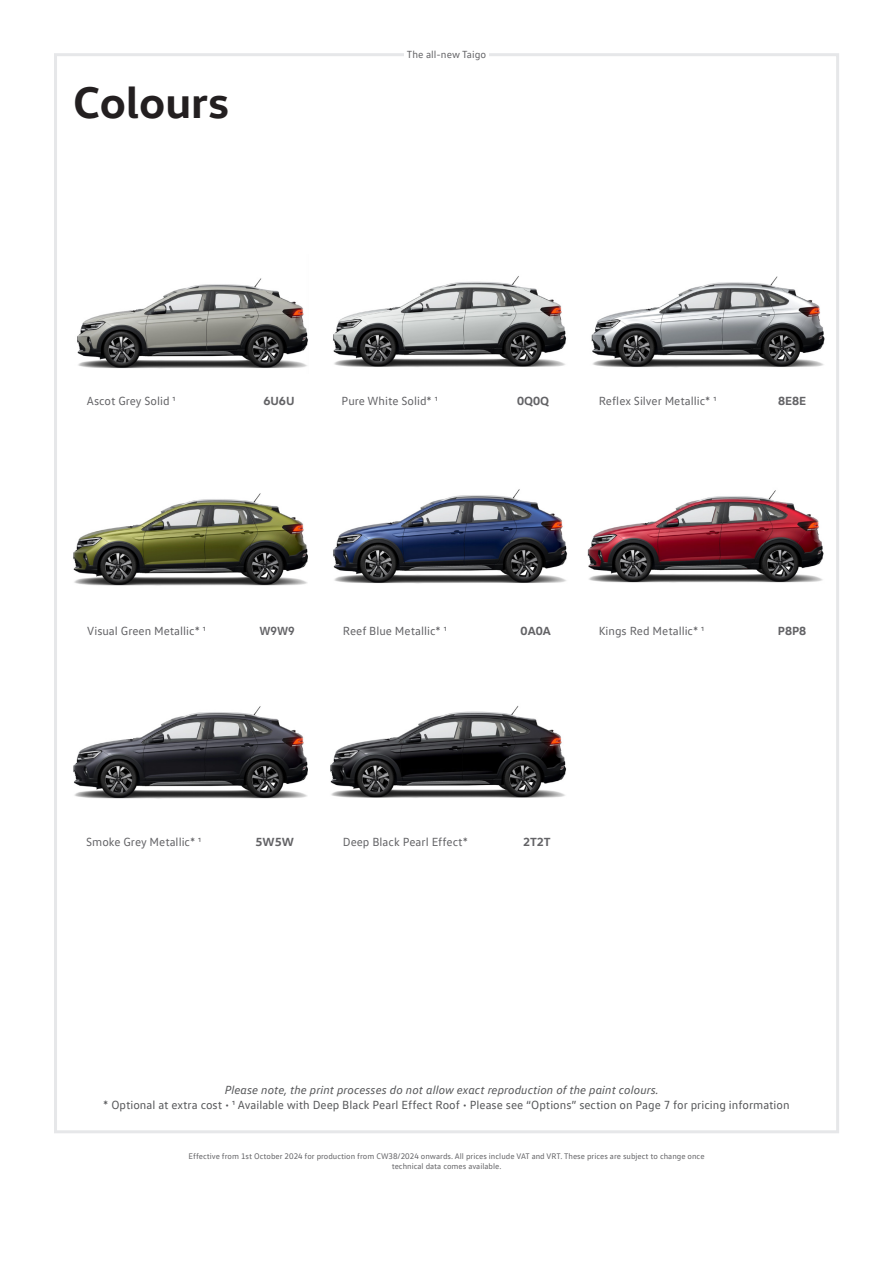
<style>
.page{position:relative;width:893px;height:1263px;background:#fff}
.page>*{position:absolute;margin:0;border:0;box-sizing:border-box;transform-origin:0 0}
.Page_heading{font:700 45px "VW Head";color:#231f20}
.Centred_text{font:12px "VW Text";color:#636366}
.t1{font:12px "VW Text";color:#57585a}
.t2{font:italic 12px "VW Text";color:#57585a}
.Centred_text-2{font:700 12px "VW Head";color:#636366}
.Centred_text-3{font:700 12px "VW Text";color:#636366}
.t3{font:10.5px "VW Text";color:#636366}
.t4{font:8.25px/9.9px "VW Text";color:#636366;text-align:center}
</style>
<div class="page">
<img style="left:73px;top:493px;width:235px;height:93px">
<img style="left:333px;top:489px;width:235px;height:95px">
<img style="left:77px;top:278px;width:231px;height:91px">
<img style="left:333px;top:276px;width:234px;height:91px">
<img style="left:591px;top:276px;width:234px;height:92px">
<img style="left:73px;top:706px;width:235px;height:93px">
<img style="left:587px;top:490px;width:237px;height:93px">
<img style="left:330px;top:706px;width:237px;height:92px">
<p class="Page_heading" style="left:73px;top:73px;width:158px">Colours</p>
<p class="t3" style="left:407px;top:47px;width:81px">The all-new Taigo</p>
<p class="Centred_text" style="left:87px;top:394px;width:90px">Ascot Grey Solid 1</p>
<p class="Centred_text-2" style="left:263px;top:393px;width:33px">6U6U</p>
<p class="Centred_text" style="left:599px;top:394px;width:119px">Reflex Silver Metallic* 1</p>
<p class="Centred_text-2" style="left:778px;top:393px;width:30px">8E8E</p>
<p class="Centred_text" style="left:342px;top:394px;width:98px">Pure White Solid* 1</p>
<p class="Centred_text-2" style="left:517px;top:393px;width:34px">0Q0Q</p>
<p class="Centred_text" style="left:87px;top:624px;width:120px">Visual Green Metallic* 1</p>
<p class="Centred_text-3" style="left:259px;top:623px;width:37px">W9W9</p>
<p class="Centred_text" style="left:343px;top:624px;width:105px">Reef Blue Metallic* 1</p>
<p class="Centred_text-2" style="left:521px;top:623px;width:32px">0A0A</p>
<p class="Centred_text" style="left:599px;top:624px;width:107px">Kings Red Metallic* 1</p>
<p class="Centred_text-2" style="left:778px;top:623px;width:30px">P8P8</p>
<p class="Centred_text" style="left:86px;top:834px;width:117px">Smoke Grey Metallic* 1</p>
<p class="Centred_text-2" style="left:256px;top:834px;width:40px">5W5W</p>
<p class="Centred_text" style="left:343px;top:834px;width:126px">Deep Black Pearl Effect*</p>
<p class="Centred_text-2" style="left:523px;top:834px;width:29px">2T2T</p>
<p class="t2" style="left:225px;top:1083px;width:436px">Please note, the print processes do not allow exact reproduction of the paint colours.</p>
<p class="t1" style="left:103px;top:1098px;width:688px">* Optional at extra cost • 1 Available with Deep Black Pearl Effect Roof • Please see “Options” section on Page 7 for pricing information</p>
<p class="t4" style="left:189px;top:1151px;width:517px">Effective from 1st October 2024 for production from CW38/2024 onwards. All prices include VAT and VRT. These prices are subject to change once technical data comes available.</p>
</div>
